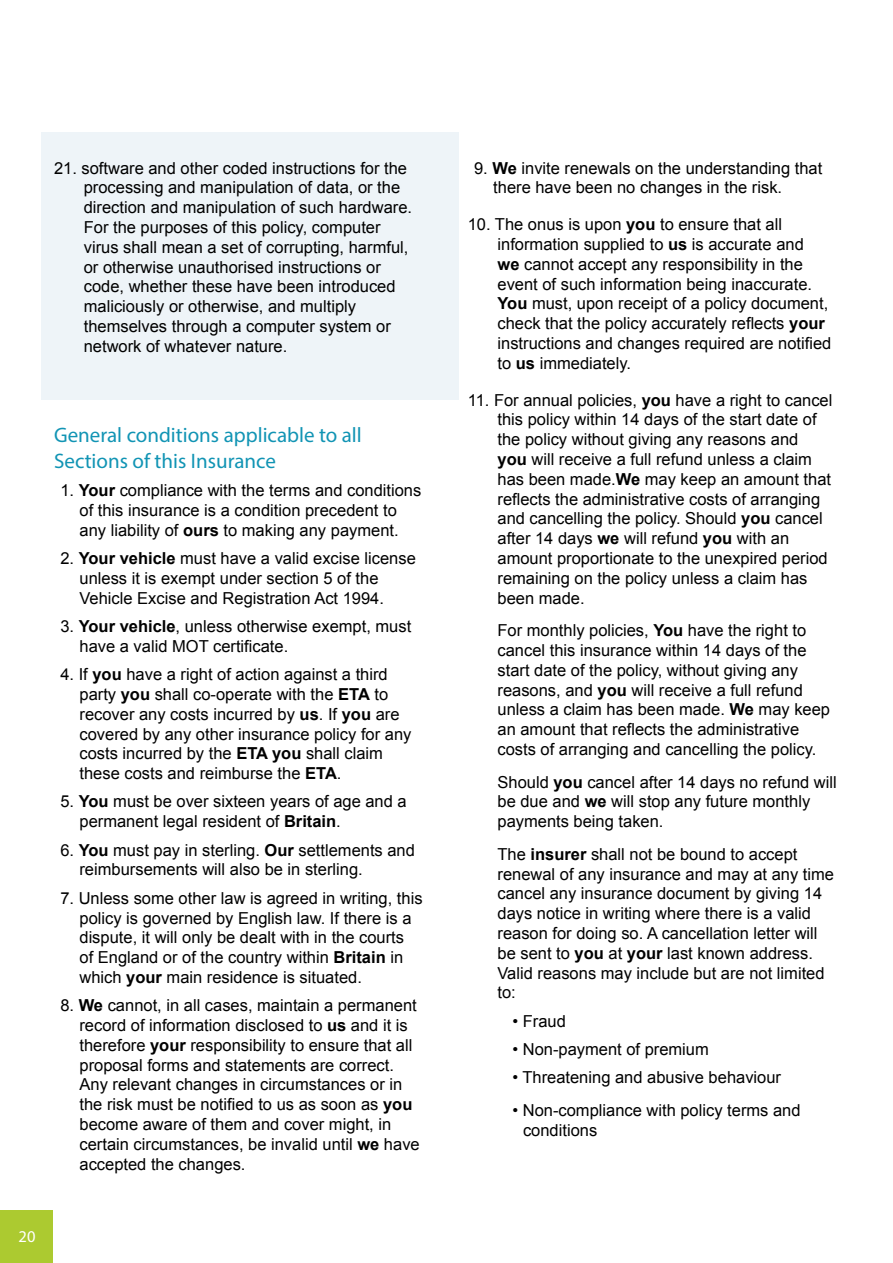
<style>
.page{position:relative;width:893px;height:1263px;background:#fff}
.page>*{position:absolute;margin:0;border:0;box-sizing:border-box;transform-origin:0 0}
.t1{font:21px/25.5px "Myriad Pro";color:#1194b4}
.t2{font:16.5px/19.8px "Arial";color:#000}
.t3{font:16.5px "Myriad Pro";color:#fff}
.s1{font-weight:700}
</style>
<div class="page">
<div style="left:0;top:1210px;width:53px;height:53px;background:#acca30"></div>
<div style="left:41px;top:132px;width:418px;height:268px;background:#eef4f8"></div>
<p class="t2" style="left:84px;top:158px;width:330px;text-indent:-30px">21. software and other coded instructions for the processing and manipulation of data, or the direction and manipulation of such hardware.<br>For the purposes of this policy, computer virus shall mean a set of corrupting, harmful, or otherwise unauthorised instructions or code, whether these have been introduced maliciously or otherwise, and multiply themselves through a computer system or network of whatever nature.</p>
<p class="t1" style="left:54px;top:422px;width:309px">General conditions applicable to all<br>Sections of this Insurance</p>
<p class="t2" style="left:60px;top:481px;width:363px;text-align:center">1. <span class="s1">Your</span> compliance with the terms and conditions of this insurance is a condition precedent to<br>any liability of <span class="s1">ours</span> to making any payment.</p>
<p class="t2" style="left:80px;top:549px;width:338px;text-indent:-19px">2. <span class="s1">Your vehicle</span> must have a valid excise license unless it is exempt under section 5 of the<br>Vehicle Excise and Registration Act 1994.</p>
<p class="t2" style="left:80px;top:616px;width:333px;text-indent:-19px">3. <span class="s1">Your vehicle</span>, unless otherwise exempt, must have a valid MOT certificate.</p>
<p class="t2" style="left:80px;top:665px;width:333px;text-indent:-19px">4. If <span class="s1">you</span> have a right of action against a third party <span class="s1">you</span> shall co-operate with the <span class="s1">ETA</span> to recover any costs incurred by <span class="s1">us</span>. If <span class="s1">you</span> are covered by any other insurance policy for any costs incurred by the <span class="s1">ETA you</span> shall claim these costs and reimburse the <span class="s1">ETA</span>.</p>
<p class="t2" style="left:80px;top:792px;width:329px;text-indent:-19px">5. <span class="s1">You</span> must be over sixteen years of age and a permanent legal resident of <span class="s1">Britain</span>.</p>
<p class="t2" style="left:79px;top:840px;width:337px;text-indent:-19px">6. <span class="s1">You</span> must pay in sterling. <span class="s1">Our</span> settlements and reimbursements will also be in sterling.</p>
<p class="t2" style="left:79px;top:888px;width:345px;text-indent:-19px">7. Unless some other law is agreed in writing, this policy is governed by English law. If there is a dispute, it will only be dealt with in the courts<br>of England or of the country within <span class="s1">Britain</span> in which <span class="s1">your</span> main residence is situated.</p>
<p class="t2" style="left:79px;top:996px;width:342px;text-indent:-19px">8. <span class="s1">We</span> cannot, in all cases, maintain a permanent record of information disclosed to <span class="s1">us</span> and it is therefore <span class="s1">your</span> responsibility to ensure that all proposal forms and statements are correct.<br>Any relevant changes in circumstances or in the risk must be notified to us as soon as <span class="s1">you </span>become aware of them and cover might, in certain circumstances, be invalid until <span class="s1">we</span> have accepted the changes.</p>
<p class="t3" style="left:19px;top:1226px;width:18px">20</p>
<p class="t2" style="left:493px;top:158px;width:331px;text-indent:-19px">9. <span class="s1">We</span> invite renewals on the understanding that there have been no changes in the risk.</p>
<p class="t2" style="left:497px;top:215px;width:335px;text-indent:-30px">10. The onus is upon <span class="s1">you</span> to ensure that all information supplied to <span class="s1">us</span> is accurate and<br><span class="s1">we</span> cannot accept any responsibility in the event of such information being inaccurate.<br><span class="s1">You</span> must, upon receipt of a policy document, check that the policy accurately reflects <span class="s1">your </span>instructions and changes required are notified to <span class="s1">us</span> immediately.</p>
<p class="t2" style="left:497px;top:390px;width:336px;text-indent:-30px">11. For annual policies, <span class="s1">you</span> have a right to cancel this policy within 14 days of the start date of the policy without giving any reasons and<br><span class="s1">you</span> will receive a full refund unless a claim has been made.<span class="s1">We</span> may keep an amount that reflects the administrative costs of arranging and cancelling the policy. Should <span class="s1">you</span> cancel after 14 days <span class="s1">we</span> will refund <span class="s1">you</span> with an amount proportionate to the unexpired period remaining on the policy unless a claim has been made.</p>
<p class="t2" style="left:497px;top:621px;width:334px">For monthly policies, <span class="s1">You</span> have the right to cancel this insurance within 14 days of the start date of the policy, without giving any reasons, and <span class="s1">you</span> will receive a full refund unless a claim has been made. <span class="s1">We</span> may keep an amount that reflects the administrative costs of arranging and cancelling the policy.</p>
<p class="t2" style="left:497px;top:772px;width:341px">Should <span class="s1">you</span> cancel after 14 days no refund will be due and <span class="s1">we</span> will stop any future monthly payments being taken.</p>
<p class="t2" style="left:497px;top:844px;width:338px">The <span class="s1">insurer</span> shall not be bound to accept renewal of any insurance and may at any time cancel any insurance document by giving 14 days notice in writing where there is a valid reason for doing so. A cancellation letter will be sent to <span class="s1">you</span> at <span class="s1">your</span> last known address.<br>Valid reasons may include but are not limited to:</p>
<p class="t2" style="left:512px;top:1011px;width:55px">• Fraud</p>
<p class="t2" style="left:512px;top:1039px;width:198px">• Non-payment of premium</p>
<p class="t2" style="left:512px;top:1068px;width:270px">• Threatening and abusive behaviour</p>
<p class="t2" style="left:523px;top:1100px;width:279px;text-indent:-11px">• Non-compliance with policy terms and conditions</p>
</div>
